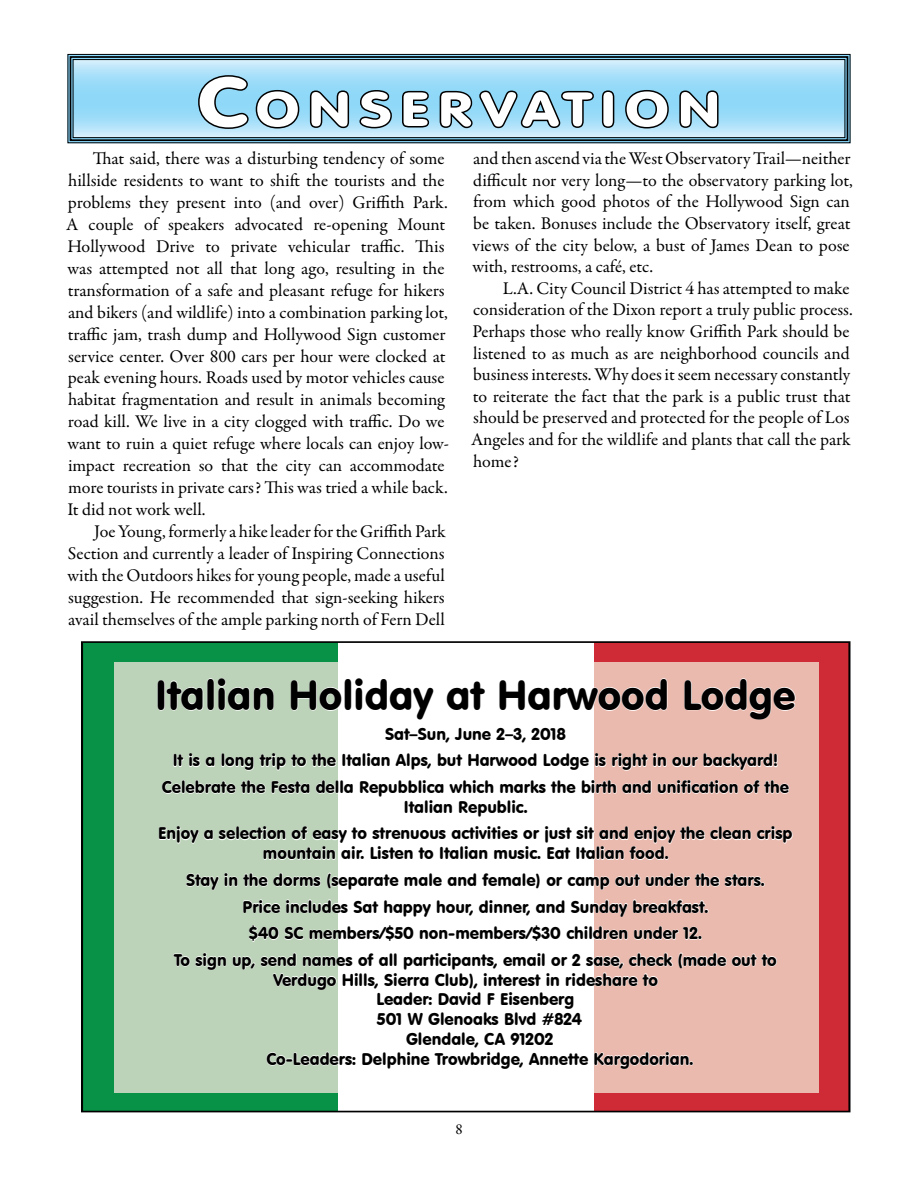
<style>
.page{position:relative;width:918px;height:1188px;background:#fff}
.page>*{position:absolute;margin:0;border:0;box-sizing:border-box;transform-origin:0 0}
.t1{font:47.25px "VAG Rounded BT";letter-spacing:.145em;color:#fff;scale:1.23 1}
.t2{font:40.5px "VAG Rounded BT";color:#000}
.t3{font:18px/21.9px "Garamond Premr Pro";color:#000}
.t4{font:16.5px/26.7px "VAG Rounded BT";color:#000;text-align:center}
.t5{font:15px "Garamond Premr Pro";color:#000}
.s1{font-size:67.5px}
</style>
<div class="page">
<svg style="left:67px;top:54px;width:784px;height:90px;background:#91c4db"></svg>
<div style="left:70px;top:56px;width:778px;height:85px;border:2px solid #000"></div>
<div style="left:73px;top:59px;width:772px;height:79px;border:1px solid #000"></div>
<svg style="left:81px;top:641px;width:770px;height:471px"></svg>
<div style="left:338px;top:662px;width:256px;height:431px;background:#fff"></div>
<div style="left:114px;top:662px;width:224px;height:431px;background:#bcd3b9"></div>
<div style="left:594px;top:662px;width:225px;height:431px;background:#ebbaae"></div>
<svg style="left:157px;top:678px;width:117px;height:33px"></svg>
<svg style="left:290px;top:680px;width:48px;height:31px"></svg>
<svg style="left:594px;top:678px;width:74px;height:33px"></svg>
<svg style="left:684px;top:678px;width:112px;height:42px"></svg>
<svg style="left:173px;top:753px;width:42px;height:14px"></svg>
<svg style="left:221px;top:753px;width:116px;height:18px"></svg>
<svg style="left:594px;top:753px;width:184px;height:18px"></svg>
<svg style="left:162px;top:780px;width:176px;height:14px"></svg>
<svg style="left:594px;top:780px;width:196px;height:14px"></svg>
<svg style="left:159px;top:826px;width:634px;height:34px"></svg>
<svg style="left:186px;top:872px;width:579px;height:18px"></svg>
<svg style="left:243px;top:899px;width:95px;height:15px"></svg>
<svg style="left:594px;top:899px;width:115px;height:18px"></svg>
<svg style="left:249px;top:925px;width:379px;height:17px"></svg>
<svg style="left:634px;top:926px;width:68px;height:14px"></svg>
<svg style="left:173px;top:952px;width:604px;height:38px"></svg>
<svg style="left:266px;top:1051px;width:72px;height:15px"></svg>
<svg style="left:594px;top:1051px;width:100px;height:18px"></svg>
<h1 class="t1" style="left:197px;top:79px;width:421px"><span class="s1">C</span>ONSERVATION</h1>
<p class="t3" style="left:66px;top:148px;width:385px;text-indent:27px">That said, there was a disturbing tendency of some hillside residents to want to shift the tourists and the problems they present into (and over) Griffith Park.<br>A couple of speakers advocated re-opening Mount Hollywood Drive to private vehicular traffic. This was attempted not all that long ago, resulting in the transformation of a safe and pleasant refuge for hikers and bikers (and wildlife) into a combination parking lot, traffic jam, trash dump and Hollywood Sign customer service center. Over 800 cars per hour were clocked at peak evening hours. Roads used by motor vehicles cause habitat fragmentation and result in animals becoming road kill. We live in a city clogged with traffic. Do we want to ruin a quiet refuge where locals can enjoy low&shy;impact recreation so that the city can accommodate more tourists in private cars? This was tried a while back.<br>It did not work well.</p>
<p class="t3" style="left:68px;top:521px;width:380px;text-align:justify;text-indent:27px">Joe Young, formerly a hike leader for the Griffith Park Section and currently a leader of Inspiring Connections with the Outdoors hikes for young people, made a useful suggestion. He recommended that sign-seeking hikers avail themselves of the ample parking north of Fern Dell</p>
<p class="t3" style="left:473px;top:148px;width:382px">and then ascend via the West Observatory Trail—neither difficult nor very long—to the observatory parking lot, from which good photos of the Hollywood Sign can be taken. Bonuses include the Observatory itself, great views of the city below, a bust of James Dean to pose with, restrooms, a café, etc.</p>
<p class="t3" style="left:471px;top:278px;width:383px;text-indent:32px">L.A. City Council District 4 has attempted to make consideration of the Dixon report a truly public process.<br>Perhaps those who really know Griffith Park should be listened to as much as are neighborhood councils and business interests. Why does it seem necessary constantly to reiterate the fact that the park is a public trust that should be preserved and protected for the people of Los Angeles and for the wildlife and plants that call the park home?</p>
<h2 class="t2" style="left:155px;top:670px;width:642px">Italian Holiday at Harwood Lodge</h2>
<p class="t4" style="left:162px;top:720px;width:629px">Sat–Sun, June 2–3, 2018<br>It is a long trip to the Italian Alps, but Harwood Lodge is right in our backyard!<br>Celebrate the Festa della Repubblica which marks the birth and unification of the</p>
<p class="t4" style="left:158px;top:793px;width:636px;text-align:left;text-indent:246px">Italian Republic.<br>Enjoy a selection of easy to strenuous activities or just sit and enjoy the clean crisp</p>
<p class="t4" style="left:263px;top:840px;width:407px">mountain air. Listen to Italian music. Eat Italian food.</p>
<p class="t4" style="left:186px;top:866px;width:580px">Stay in the dorms (separate male and female) or camp out under the stars.</p>
<p class="t4" style="left:242px;top:893px;width:468px">Price includes Sat happy hour, dinner, and Sunday breakfast.</p>
<p class="t4" style="left:249px;top:920px;width:454px">$40 SC members/$50 non-members/$30 children under 12.</p>
<p class="t4" style="left:174px;top:946px;width:604px">To sign up, send names of all participants, email or 2 sase, check (made out to</p>
<p class="t4" style="left:273px;top:966px;width:386px">Verdugo Hills, Sierra Club), interest in rideshare to</p>
<p class="t4" style="left:376px;top:986px;width:199px">Leader: David F Eisenberg</p>
<p class="t4" style="left:377px;top:1006px;width:207px">501 W Glenoaks Blvd #824</p>
<p class="t4" style="left:406px;top:1025px;width:149px">Glendale, CA 91202</p>
<p class="t4" style="left:266px;top:1045px;width:428px">Co-Leaders: Delphine Trowbridge, Annette Kargodorian.</p>
<p class="t5" style="left:455px;top:1120px;width:9px">8</p>
</div>
